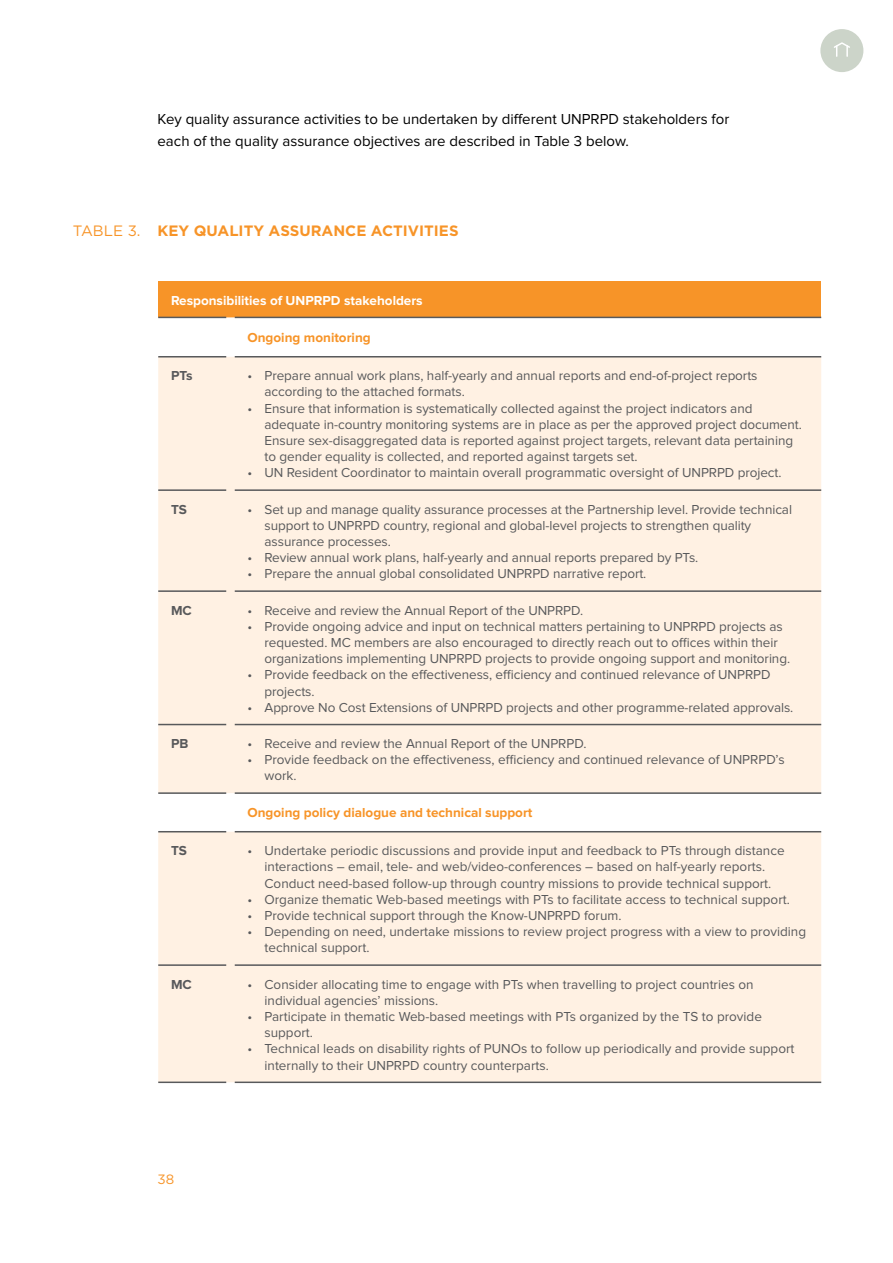
<style>
.page{position:relative;width:893px;height:1263px;background:#fff}
.page>*{position:absolute;margin:0;border:0;box-sizing:border-box;transform-origin:0 0}
.t1{font:15px/22.5px "Proxima Nova";color:#000}
.t2{font:700 15px "Gotham";color:#f79428}
.t3{font:13.5px/16.2px "Proxima Nova";letter-spacing:-.005em;color:#58595b}
.t4{font:700 13.5px "Proxima Nova";color:#f79428}
.t5{font:700 13.5px "Proxima Nova";color:#fff}
.t6{font:700 13.5px "Proxima Nova";color:#58595b}
.t7{font:13.5px "Gotham";color:#f79428}
.s1{font-weight:400}
</style>
<div class="page">
<div style="left:820px;top:29px;width:43px;height:43px;background:#ccd4c9;border-radius:50%"></div>
<svg style="left:834px;top:42px;width:16px;height:14px"></svg>
<div style="left:158px;top:281px;width:663px;height:36px;background:#f79428"></div>
<div style="left:158px;top:357px;width:663px;height:725px;background:#fff1e3"></div>
<hr style="left:158px;top:489px;width:68px;height:2px;background:#58595b">
<hr style="left:235px;top:489px;width:586px;height:2px;background:#58595b">
<hr style="left:158px;top:590px;width:68px;height:2px;background:#58595b">
<hr style="left:235px;top:590px;width:586px;height:2px;background:#58595b">
<hr style="left:158px;top:724px;width:68px;height:1px;background:#58595b">
<hr style="left:235px;top:724px;width:586px;height:1px;background:#58595b">
<hr style="left:158px;top:964px;width:68px;height:2px;background:#58595b">
<hr style="left:235px;top:964px;width:586px;height:2px;background:#58595b">
<hr style="left:158px;top:317px;width:68px;height:1px;background:#58595b">
<hr style="left:158px;top:356px;width:68px;height:1px;background:#58595b">
<hr style="left:158px;top:792px;width:68px;height:2px;background:#58595b">
<hr style="left:158px;top:831px;width:68px;height:1px;background:#58595b">
<hr style="left:158px;top:1081px;width:68px;height:2px;background:#58595b">
<hr style="left:235px;top:317px;width:586px;height:1px;background:#58595b">
<hr style="left:235px;top:356px;width:586px;height:1px;background:#58595b">
<hr style="left:235px;top:792px;width:586px;height:2px;background:#58595b">
<hr style="left:235px;top:831px;width:586px;height:1px;background:#58595b">
<hr style="left:235px;top:1081px;width:586px;height:2px;background:#58595b">
<p class="t1" style="left:158px;top:108px;width:573px">Key quality assurance activities to be undertaken by different UNPRPD stakeholders for each of the quality assurance objectives are described in Table 3 below.</p>
<p class="t2" style="left:73px;top:222px;width:387px"><span class="s1">TABLE 3.</span> KEY QUALITY ASSURANCE ACTIVITIES</p>
<p class="t5" style="left:171px;top:294px;width:253px">Responsibilities of UNPRPD stakeholders</p>
<p class="t4" style="left:247px;top:331px;width:125px">Ongoing monitoring</p>
<p class="t6" style="left:171px;top:369px;width:23px">PTs</p>
<p class="t3" style="left:264px;top:368px;width:494px;text-indent:-17px">• Prepare annual work plans, half-yearly and annual reports and end-of-project reports according to the attached formats.</p>
<p class="t3" style="left:264px;top:401px;width:539px;text-indent:-17px">• Ensure that information is systematically collected against the project indicators and adequate in-country monitoring systems are in place as per the approved project document.<br>Ensure sex-disaggregated data is reported against project targets, relevant data pertaining to gender equality is collected, and reported against targets set.</p>
<p class="t3" style="left:247px;top:465px;width:535px">• UN Resident Coordinator to maintain overall programmatic oversight of UNPRPD project.</p>
<p class="t6" style="left:171px;top:503px;width:17px">TS</p>
<p class="t3" style="left:264px;top:502px;width:529px;text-indent:-17px">• Set up and manage quality assurance processes at the Partnership level. Provide technical support to UNPRPD country, regional and global-level projects to strengthen quality assurance processes.</p>
<p class="t3" style="left:247px;top:550px;width:452px">• Review annual work plans, half-yearly and annual reports prepared by PTs.</p>
<p class="t3" style="left:247px;top:566px;width:400px">• Prepare the annual global consolidated UNPRPD narrative report.</p>
<p class="t6" style="left:171px;top:604px;width:22px">MC</p>
<p class="t3" style="left:247px;top:602px;width:337px">• Receive and review the Annual Report of the UNPRPD.</p>
<p class="t3" style="left:264px;top:619px;width:527px;text-indent:-17px">• Provide ongoing advice and input on technical matters pertaining to UNPRPD projects as requested. MC members are also encouraged to directly reach out to offices within their organizations implementing UNPRPD projects to provide ongoing support and monitoring.</p>
<p class="t3" style="left:264px;top:667px;width:507px;text-indent:-17px">• Provide feedback on the effectiveness, efficiency and continued relevance of UNPRPD projects.</p>
<p class="t3" style="left:247px;top:700px;width:547px">• Approve No Cost Extensions of UNPRPD projects and other programme-related approvals.</p>
<p class="t6" style="left:171px;top:737px;width:19px">PB</p>
<p class="t3" style="left:247px;top:736px;width:341px">• Receive and review the Annual Report of the UNPRPD.</p>
<p class="t3" style="left:264px;top:752px;width:522px;text-indent:-17px">• Provide feedback on the effectiveness, efficiency and continued relevance of UNPRPD’s work.</p>
<p class="t4" style="left:247px;top:806px;width:286px">Ongoing policy dialogue and technical support</p>
<p class="t6" style="left:171px;top:844px;width:17px">TS</p>
<p class="t3" style="left:247px;top:843px;width:539px;text-align:center">• Undertake periodic discussions and provide input and feedback to PTs through distance interactions – email, tele- and web/video-conferences – based on half-yearly reports.<br>Conduct need-based follow-up through country missions to provide technical support.</p>
<p class="t3" style="left:247px;top:892px;width:544px">• Organize thematic Web-based meetings with PTs to facilitate access to technical support.</p>
<p class="t3" style="left:247px;top:908px;width:376px">• Provide technical support through the Know-UNPRPD forum.</p>
<p class="t3" style="left:264px;top:924px;width:543px;text-indent:-17px">• Depending on need, undertake missions to review project progress with a view to providing technical support.</p>
<p class="t6" style="left:171px;top:978px;width:22px">MC</p>
<p class="t3" style="left:264px;top:976px;width:491px;text-indent:-17px">• Consider allocating time to engage with PTs when travelling to project countries on individual agencies’ missions.</p>
<p class="t3" style="left:264px;top:1009px;width:499px;text-indent:-17px">• Participate in thematic Web-based meetings with PTs organized by the TS to provide support.</p>
<p class="t3" style="left:264px;top:1041px;width:531px;text-indent:-17px">• Technical leads on disability rights of PUNOs to follow up periodically and provide support internally to their UNPRPD country counterparts.</p>
<p class="t7" style="left:157px;top:1171px;width:18px">38</p>
</div>
